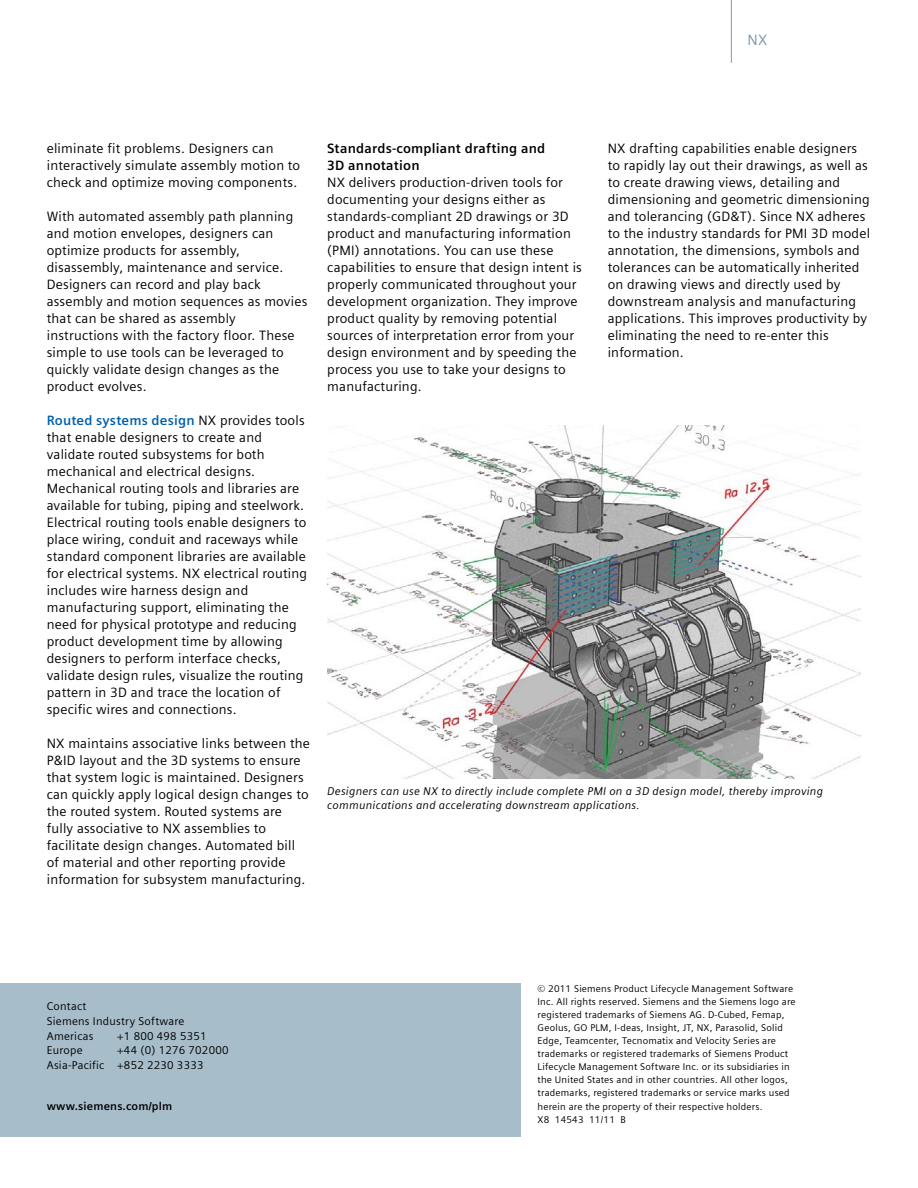
<style>
.page{position:relative;width:918px;height:1188px;background:#fff}
.page>*{position:absolute;margin:0;border:0;box-sizing:border-box;transform-origin:0 0}
.Body_Subhead___9pt_0{font:15px "Siemens Sans";color:#7b9aa9}
.Body__Copy__9pt_0_15{font:13.5px/17px "Siemens Sans";letter-spacing:.015em;color:#000}
.Body_Subhead___9pt_0-2{font:700 13.5px/17px "Siemens Sans";letter-spacing:.015em;color:#000}
.Caption_for_fact_she{font:italic 11.25px/14.9px "Siemens Sans";letter-spacing:.02em;color:#000}
.Contact_Block{font:11.25px "Siemens Sans";letter-spacing:.02em;color:#000}
.URL_Bold_for_fact_sh{font:700 11.25px "Siemens Sans";letter-spacing:.015em;color:#000}
.Legal_Text{font:9.75px/13px "Siemens Sans";letter-spacing:.02em;color:#000}
.s1{font-weight:700;color:#0061af}
</style>
<div class="page">
<div style="left:0;top:984px;width:521px;height:153px;background:#a7bdc9"></div>
<img style="left:327px;top:425px;width:533px;height:353px">
<hr style="left:731px;top:0;width:1px;height:63px;background:#7b9aa9">
<p class="Body_Subhead___9pt_0" style="left:748px;top:32px;width:21px">NX</p>
<p class="Body__Copy__9pt_0_15" style="left:47px;top:140px;width:255px">eliminate fit problems. Designers can interactively simulate assembly motion to check and optimize moving components.</p>
<p class="Body__Copy__9pt_0_15" style="left:47px;top:208px;width:262px">With automated assembly path planning and motion envelopes, designers can optimize products for assembly, disassembly, maintenance and service.<br>Designers can record and play back assembly and motion sequences as movies that can be shared as assembly instructions with the factory floor. These simple to use tools can be leveraged to quickly validate design changes as the product evolves.</p>
<p class="Body__Copy__9pt_0_15" style="left:47px;top:412px;width:262px"><span class="s1">Routed systems design</span> NX provides tools that enable designers to create and validate routed subsystems for both mechanical and electrical designs.<br>Mechanical routing tools and libraries are available for tubing, piping and steelwork.<br>Electrical routing tools enable designers to place wiring, conduit and raceways while standard component libraries are available for electrical systems. NX electrical routing includes wire harness design and manufacturing support, eliminating the need for physical prototype and reducing product development time by allowing designers to perform interface checks, validate design rules, visualize the routing pattern in 3D and trace the location of specific wires and connections.</p>
<p class="Body__Copy__9pt_0_15" style="left:47px;top:735px;width:265px">NX maintains associative links between the P&amp;ID layout and the 3D systems to ensure that system logic is maintained. Designers can quickly apply logical design changes to the routed system. Routed systems are fully associative to NX assemblies to facilitate design changes. Automated bill of material and other reporting provide information for subsystem manufacturing.</p>
<p class="Body_Subhead___9pt_0-2" style="left:327px;top:140px;width:220px">Standards-compliant drafting and<br>3D annotation</p>
<p class="Body__Copy__9pt_0_15" style="left:327px;top:174px;width:256px">NX delivers production-driven tools for documenting your designs either as standards-compliant 2D drawings or 3D product and manufacturing information (PMI) annotations. You can use these capabilities to ensure that design intent is properly communicated throughout your development organization. They improve product quality by removing potential sources of interpretation error from your design environment and by speeding the process you use to take your designs to manufacturing.</p>
<p class="Body__Copy__9pt_0_15" style="left:608px;top:140px;width:264px">NX drafting capabilities enable designers to rapidly lay out their drawings, as well as to create drawing views, detailing and dimensioning and geometric dimensioning and tolerancing (GD&amp;T). Since NX adheres to the industry standards for PMI 3D model annotation, the dimensions, symbols and tolerances can be automatically inherited on drawing views and directly used by downstream analysis and manufacturing applications. This improves productivity by eliminating the need to re-enter this information.</p>
<p class="Caption_for_fact_she" style="left:327px;top:783px;width:497px">Designers can use NX to directly include complete PMI on a 3D design model, thereby improving communications and accelerating downstream applications.</p>
<p class="Contact_Block" style="left:47px;top:1000px;width:41px">Contact</p>
<p class="Contact_Block" style="left:47px;top:1015px;width:139px">Siemens Industry Software</p>
<p class="Contact_Block" style="left:47px;top:1029px;width:48px">Americas</p>
<p class="Contact_Block" style="left:117px;top:1029px;width:91px">+1 800 498 5351</p>
<p class="Contact_Block" style="left:47px;top:1044px;width:37px">Europe</p>
<p class="Contact_Block" style="left:117px;top:1044px;width:113px">+44 (0) 1276 702000</p>
<p class="Contact_Block" style="left:47px;top:1059px;width:158px">Asia-Pacific +852 2230 3333</p>
<p class="URL_Bold_for_fact_sh" style="left:47px;top:1099px;width:127px">www.siemens.com/plm</p>
<p class="Legal_Text" style="left:538px;top:982px;width:260px">© 2011 Siemens Product Lifecycle Management Software Inc. All rights reserved. Siemens and the Siemens logo are registered trademarks of Siemens AG. D-Cubed, Femap, Geolus, GO PLM, I-deas, Insight, JT, NX, Parasolid, Solid Edge, Teamcenter, Tecnomatix and Velocity Series are trademarks or registered trademarks of Siemens Product Lifecycle Management Software Inc. or its subsidiaries in the United States and in other countries. All other logos, trademarks, registered trademarks or service marks used herein are the property of their respective holders.<br>X8 14543 11/11 B</p>
</div>
